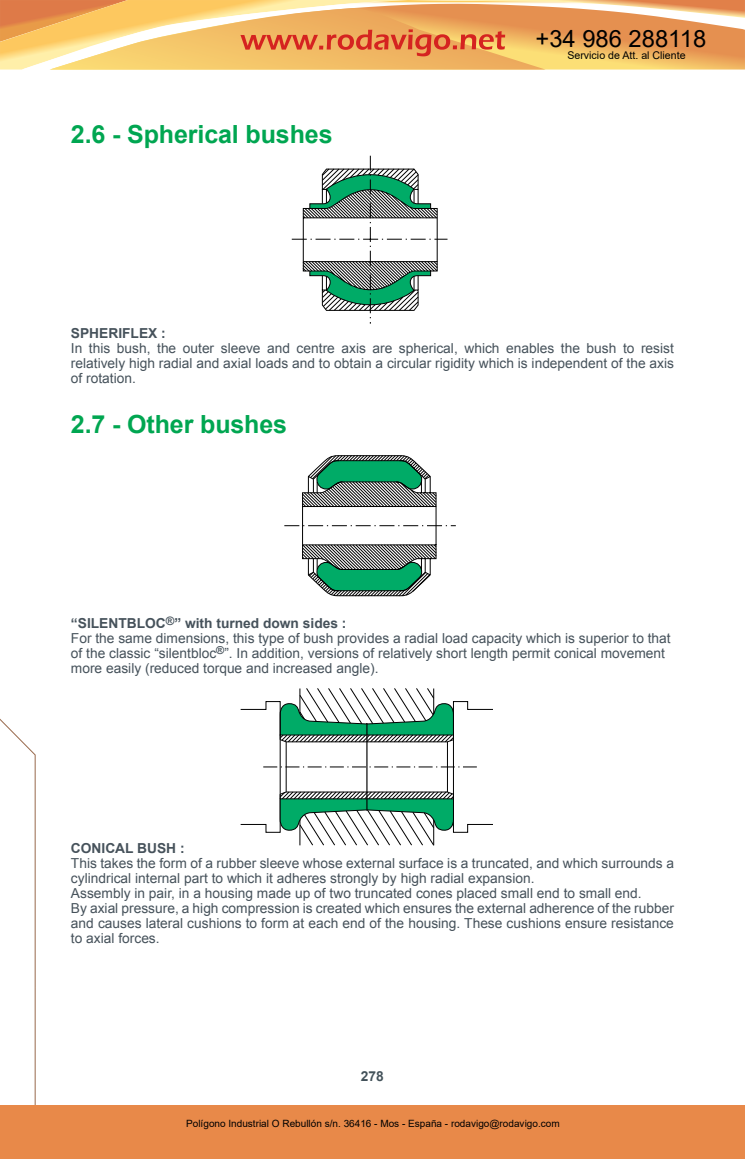
<style>
.page{position:relative;width:745px;height:1159px;background:#fff}
.page>*{position:absolute;margin:0;border:0;box-sizing:border-box;transform-origin:0 0}
.t1{font:700 25px "Arial";letter-spacing:-.005em;color:#00a651}
.t2{font:23.75px "Arial";color:#000}
.t3{font:13.75px/15px "Arial";color:#46525b}
.t4{font:700 13.75px "Arial";color:#46525b}
.t5{font:700 13.75px "Arial";color:#43525a}
.t6{font:10.62px "Arial";color:#000}
.t7{font:10px "Arial";color:#000}
.s1{font-weight:700}
</style>
<div class="page">
<svg style="left:0;top:718px;width:36px;height:269px"></svg>
<hr style="left:35px;top:987px;width:1px;height:119px;background:#98694c">
<svg style="left:284px;top:455px;width:171px;height:142px"></svg>
<svg style="left:291px;top:156px;width:156px;height:168px"></svg>
<svg style="left:240px;top:688px;width:252px;height:157px"></svg>
<hr style="left:366px;top:723px;width:1px;height:87px;background:#000">
<div style="left:0;top:1105px;width:744px;height:54px;background:#e88949"></div>
<svg style="left:0;top:0;width:744px;height:70px;background:#f0b66e"></svg>
<h2 class="t2" style="left:535px;top:22px;width:172px">+34 986 288118</h2>
<h1 class="t1" style="left:71px;top:117px;width:263px">2.6 - Spherical bushes</h1>
<p class="t6" style="left:567px;top:48px;width:120px">Servicio de Att. al Cliente</p>
<p class="t4" style="left:71px;top:324px;width:96px">SPHERIFLEX :</p>
<p class="t3" style="left:71px;top:341px;width:604px;text-align:justify">In this bush, the outer sleeve and centre axis are spherical, which enables the bush to resist relatively high radial and axial loads and to obtain a circular rigidity which is independent of the axis of rotation.</p>
<h1 class="t1" style="left:71px;top:407px;width:217px">2.7 - Other bushes</h1>
<p class="t3" style="left:71px;top:616px;width:601px"><span class="s1">“SILENTBLOC</span><sup>®</sup><span class="s1">” with turned down sides :<br></span>For the same dimensions, this type of bush provides a radial load capacity which is superior to that of the classic “silentbloc<sup>®</sup>”. In addition, versions of relatively short length permit conical movement more easily (reduced torque and increased angle).</p>
<p class="t4" style="left:71px;top:839px;width:115px">CONICAL BUSH :</p>
<p class="t3" style="left:71px;top:856px;width:604px">This takes the form of a rubber sleeve whose external surface is a truncated, and which surrounds a cylindrical internal part to which it adheres strongly by high radial expansion.<br>Assembly in pair, in a housing made up of two truncated cones placed small end to small end.<br>By axial pressure, a high compression is created which ensures the external adherence of the rubber and causes lateral cushions to form at each end of the housing. These cushions ensure resistance to axial forces.</p>
<p class="t5" style="left:361px;top:1066px;width:24px">278</p>
<p class="t7" style="left:186px;top:1117px;width:375px">Polígono Industrial O Rebullón s/n. 36416 - Mos - España - rodavigo@rodavigo.com</p>
</div>
